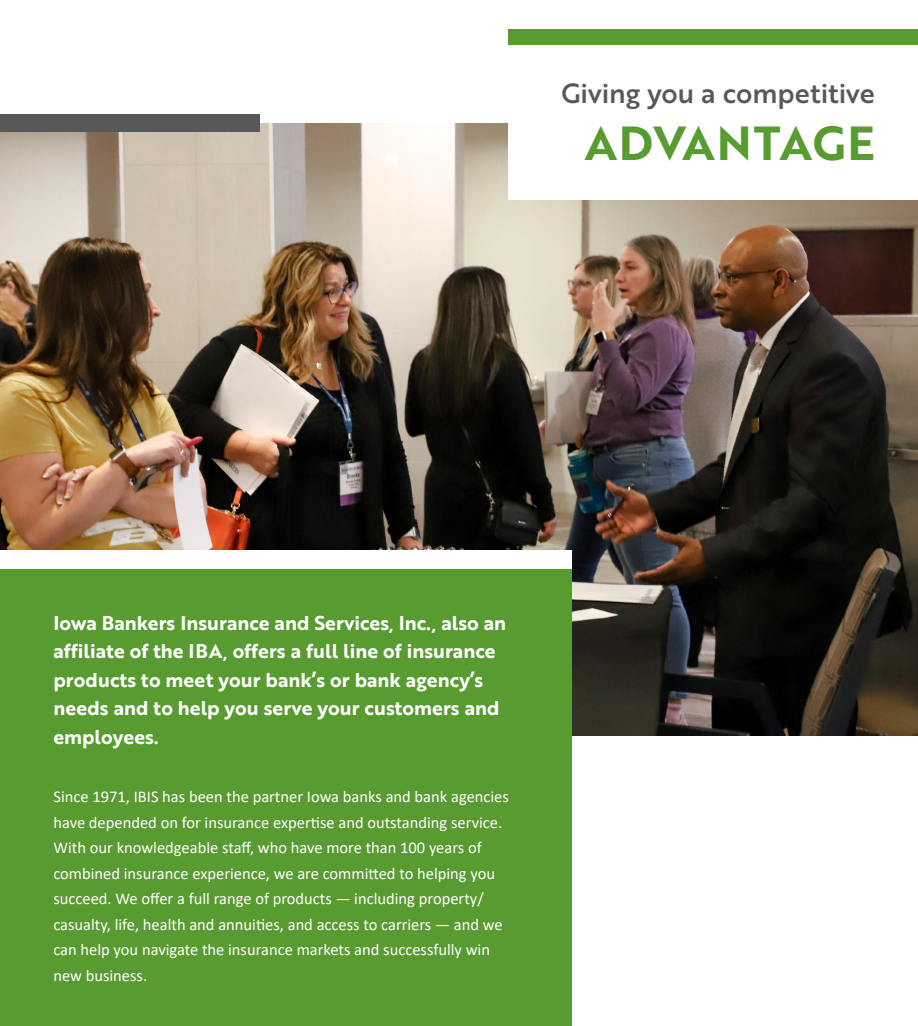
<style>
.page{position:relative;width:918px;height:1026px;background:#fff}
.page>*{position:absolute;margin:0;border:0;box-sizing:border-box;transform-origin:0 0}
.t1{font:46.5px "Brother 1816 Bold";letter-spacing:.025em;color:#589b31}
.t2{font:27px "Brother 1816 Medium";color:#57585a}
.t3{font:19.5px/28.5px "Brother 1816 Bold";color:#fff}
.t4{font:16.5px/25.5px "Calibri";color:#fff}
</style>
<div class="page">
<img style="left:0;top:123px;width:918px;height:612px">
<div style="left:0;top:559px;width:571px;height:467px;background:#589b31"></div>
<div style="left:508px;top:29px;width:410px;height:171px;background:#fff"></div>
<div style="left:508px;top:29px;width:410px;height:16px;background:#589b31"></div>
<div style="left:0;top:551px;width:571px;height:18px;background:#fff"></div>
<div style="left:0;top:114px;width:260px;height:18px;background:#57585a"></div>
<p class="t2" style="left:561px;top:73px;width:315px">Giving you a competitive</p>
<p class="t1" style="left:585px;top:108px;width:292px">ADVANTAGE</p>
<p class="t3" style="left:53px;top:608px;width:454px">Iowa Bankers Insurance and Services, Inc., also an affiliate of the IBA, offers a full line of insurance products to meet your bank’s or bank agency’s needs and to help you serve your customers and employees.</p>
<p class="t4" style="left:53px;top:784px;width:457px">Since 1971, IBIS has been the partner Iowa banks and bank agencies have depended on for insurance expertise and outstanding service.<br>With our knowledgeable staff, who have more than 100 years of combined insurance experience, we are committed to helping you succeed. We offer a full range of products — including property/ casualty, life, health and annuities, and access to carriers — and we can help you navigate the insurance markets and successfully win new business.</p>
</div>
